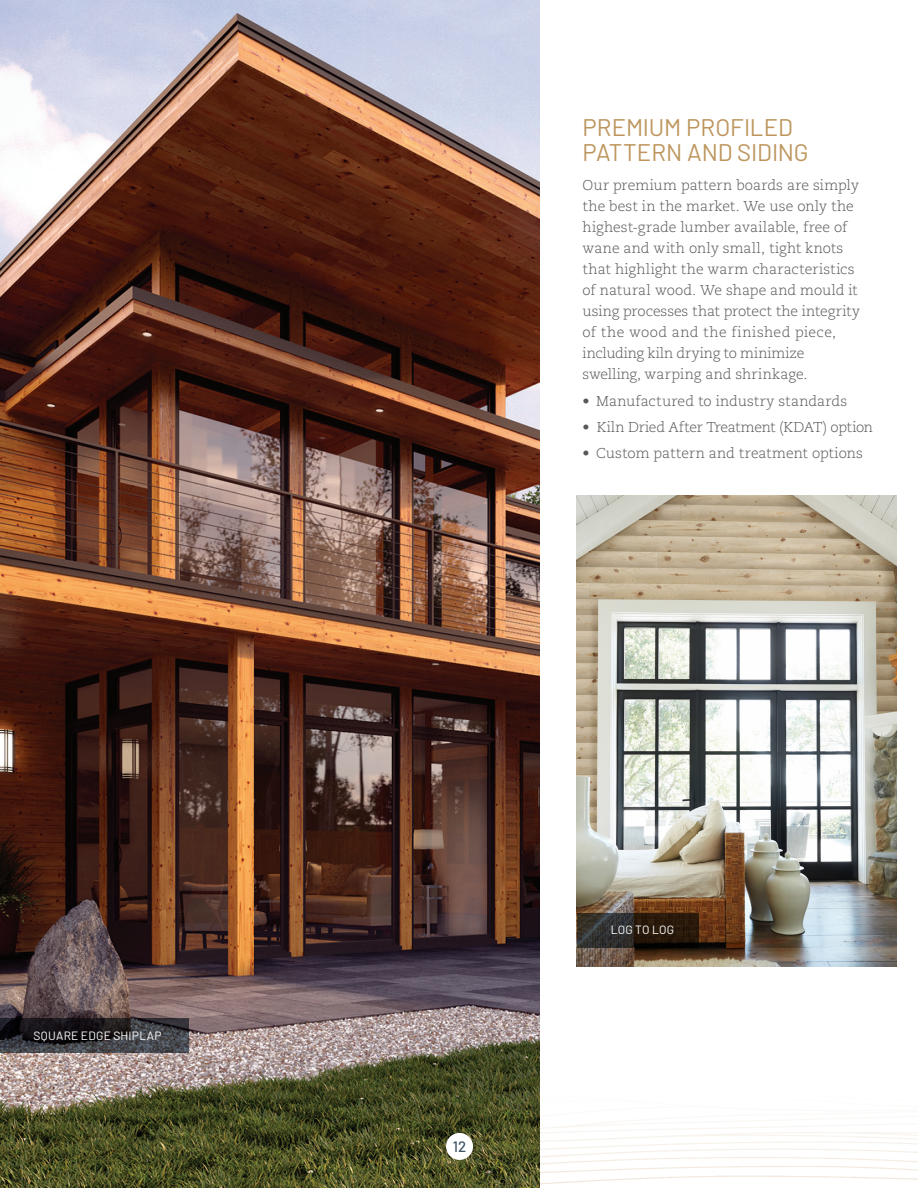
<style>
.page{position:relative;width:918px;height:1188px;background:#fff}
.page>*{position:absolute;margin:0;border:0;box-sizing:border-box;transform-origin:0 0}
.t1{font:24px/24.8px "Barlow";letter-spacing:-.005em;color:#bd955c}
.t2{font:500 15px "Barlow";color:#3e5364}
.t3{font:300 14.25px/21px "Caecilia LT Std";color:#57585a}
.t4{font:300 14.25px "Caecilia LT Std";letter-spacing:-.02em;color:#57585a}
.t5{font:12px "Barlow";letter-spacing:.02em;color:#fff}
</style>
<div class="page">
<img style="left:0;top:0;width:540px;height:1188px">
<img style="left:577px;top:496px;width:319px;height:471px">
<svg style="left:0;top:1018px;width:189px;height:35px;background:#2d2d32"></svg>
<svg style="left:577px;top:914px;width:122px;height:34px;background:#2a221b"></svg>
<div style="left:446px;top:1133px;width:27px;height:27px;background:#fff;border-radius:50%"></div>
<p class="t5" style="left:33px;top:1027px;width:130px">SQUARE EDGE SHIPLAP</p>
<p class="t1" style="left:583px;top:113px;width:228px">PREMIUM PROFILED<br>PATTERN AND SIDING</p>
<p class="t3" style="left:583px;top:175px;width:279px">Our premium pattern boards are simply the best in the market. We use only the highest-grade lumber available, free of wane and with only small, tight knots that highlight the warm characteristics of natural wood. We shape and mould it using processes that protect the integrity of the wood and the finished piece, including kiln drying to minimize swelling, warping and shrinkage.</p>
<p class="t3" style="left:583px;top:390px;width:266px">• Manufactured to industry standards</p>
<p class="t4" style="left:583px;top:419px;width:292px">• Kiln Dried After Treatment (KDAT) option</p>
<p class="t3" style="left:583px;top:443px;width:282px">• Custom pattern and treatment options</p>
<p class="t2" style="left:453px;top:1136px;width:15px">12</p>
<p class="t5" style="left:611px;top:921px;width:65px">LOG TO LOG</p>
</div>
